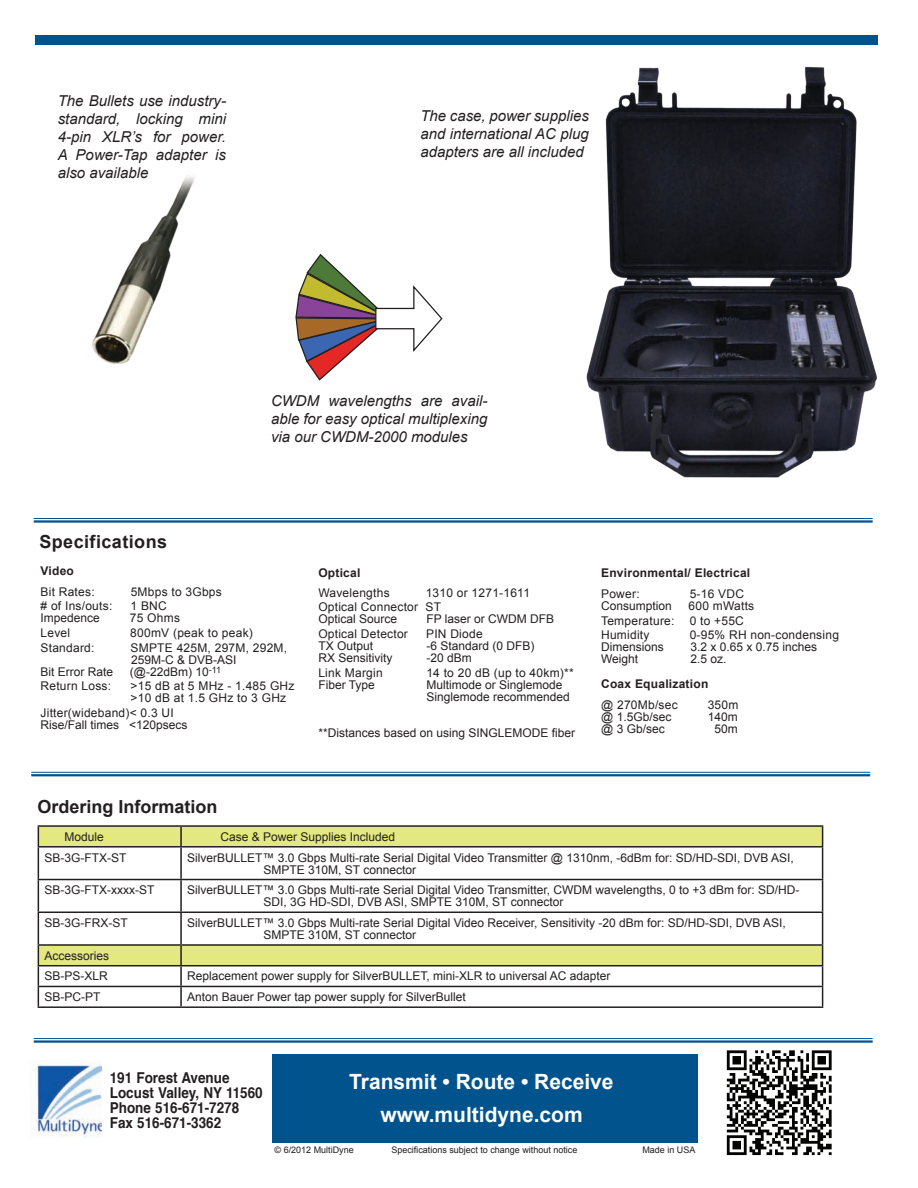
<style>
.page{position:relative;width:918px;height:1188px;background:#fff}
.page>*{position:absolute;margin:0;border:0;box-sizing:border-box;transform-origin:0 0}
.t1{font:700 21px "Arial";color:#fefdfb}
.t2{font:700 18px "Arial";color:#231f20}
.t3{font:700 18px "Arial";letter-spacing:.025em;color:#231f20}
.t4{font:italic 15px/18px "Arial";color:#231f20;text-align:justify}
.t5{font:700 15px/15px "Helvetica";color:#231f20;scale:.9 1}
.t6{font:12px/12px "Arial";color:#231f20}
.t7{font:12px/12px "Arial";letter-spacing:.02em;color:#231f20}
.t8{font:700 12px "Arial";letter-spacing:.02em;color:#231f20}
.t9{font:9px "Arial";color:#231f20}
</style>
<div class="page">
<img style="left:33px;top:1060px;width:69px;height:77px">
<hr style="left:38px;top:825px;width:143px;height:2px;background:#231f20">
<hr style="left:181px;top:825px;width:642px;height:2px;background:#231f20">
<div style="left:38px;top:826px;width:785px;height:20px;background:#e4e880"></div>
<hr style="left:38px;top:846px;width:143px;height:2px;background:#231f20">
<hr style="left:38px;top:848px;width:1px;height:31px;background:#231f20">
<hr style="left:181px;top:846px;width:642px;height:2px;background:#231f20">
<hr style="left:180px;top:848px;width:2px;height:31px;background:#231f20">
<hr style="left:822px;top:848px;width:1px;height:31px;background:#231f20">
<hr style="left:38px;top:879px;width:143px;height:1px;background:#231f20">
<hr style="left:38px;top:880px;width:1px;height:32px;background:#231f20">
<hr style="left:181px;top:879px;width:642px;height:1px;background:#231f20">
<hr style="left:180px;top:880px;width:2px;height:32px;background:#231f20">
<hr style="left:822px;top:880px;width:1px;height:32px;background:#231f20">
<hr style="left:38px;top:912px;width:143px;height:1px;background:#231f20">
<hr style="left:38px;top:913px;width:1px;height:31px;background:#231f20">
<hr style="left:181px;top:912px;width:642px;height:1px;background:#231f20">
<hr style="left:180px;top:913px;width:2px;height:31px;background:#231f20">
<hr style="left:822px;top:913px;width:1px;height:31px;background:#231f20">
<hr style="left:38px;top:944px;width:143px;height:2px;background:#231f20">
<hr style="left:181px;top:944px;width:642px;height:2px;background:#231f20">
<svg style="left:38px;top:945px;width:785px;height:61px"></svg>
<hr style="left:38px;top:1006px;width:143px;height:2px;background:#231f20">
<hr style="left:181px;top:1006px;width:642px;height:2px;background:#231f20">
<hr style="left:31px;top:772px;width:839px;height:1px;background:#00538d">
<hr style="left:31px;top:774px;width:839px;height:2px;background:#00538d">
<div style="left:273px;top:1054px;width:425px;height:89px;background:#00538d"></div>
<hr style="left:34px;top:1038px;width:839px;height:1px;background:#00538d">
<hr style="left:34px;top:1040px;width:839px;height:3px;background:#00538d">
<div style="left:35px;top:35px;width:842px;height:10px;background:#00538d"></div>
<hr style="left:34px;top:518px;width:839px;height:1px;background:#00538d">
<hr style="left:34px;top:520px;width:839px;height:3px;background:#00538d">
<img style="left:726px;top:1050px;width:106px;height:106px">
<img style="left:586px;top:66px;width:292px;height:412px">
<img style="left:92px;top:175px;width:103px;height:189px">
<svg style="left:295px;top:254px;width:148px;height:127px"></svg>
<p class="t4" style="left:58px;top:92px;width:170px">The Bullets use industry&shy;standard, locking mini 4-pin XLR’s for power.<br>A Power-Tap adapter is also available</p>
<p class="t4" style="left:420px;top:107px;width:170px">The case, power supplies and international AC plug adapters are all included</p>
<p class="t4" style="left:271px;top:392px;width:218px">CWDM wavelengths are avail&shy;able for easy optical multiplexing via our CWDM-2000 modules</p>
<h2 class="t3" style="left:39px;top:530px;width:129px">Specifications</h2>
<p class="t8" style="left:41px;top:563px;width:35px">Video</p>
<p class="t7" style="left:41px;top:586px;width:56px">Bit Rates:</p>
<p class="t7" style="left:131px;top:586px;width:93px">5Mbps to 3Gbps</p>
<p class="t7" style="left:41px;top:600px;width:73px"># of Ins/outs:</p>
<p class="t6" style="left:131px;top:600px;width:38px">1 BNC</p>
<p class="t6" style="left:41px;top:612px;width:61px">Impedence</p>
<p class="t6" style="left:130px;top:612px;width:52px">75 Ohms</p>
<p class="t6" style="left:41px;top:627px;width:31px">Level</p>
<p class="t7" style="left:130px;top:627px;width:124px">800mV (peak to peak)</p>
<p class="t7" style="left:41px;top:641px;width:55px">Standard:</p>
<p class="t7" style="left:131px;top:641px;width:158px">SMPTE 425M, 297M, 292M,<br>259M-C &amp; DVB-ASI</p>
<p class="t6" style="left:41px;top:665px;width:74px">Bit Error Rate</p>
<p class="t6" style="left:130px;top:665px;width:93px">(@-22dBm) 10<sup>-11</sup></p>
<p class="t7" style="left:41px;top:680px;width:72px">Return Loss:</p>
<p class="t7" style="left:131px;top:680px;width:165px">&gt;15 dB at 5 MHz - 1.485 GHz &gt;10 dB at 1.5 GHz to 3 GHz</p>
<p class="t6" style="left:41px;top:707px;width:149px">Jitter(wideband)&lt; 0.3 UI<br>Rise/Fall times &lt;120psecs</p>
<p class="t8" style="left:318px;top:564px;width:44px">Optical</p>
<p class="t7" style="left:318px;top:587px;width:73px">Wavelengths</p>
<p class="t7" style="left:318px;top:585px;width:213px;line-height:14.7px;text-indent:107px">1310 or 1271-1611<br>Optical Connector ST</p>
<p class="t6" style="left:318px;top:613px;width:80px">Optical Source</p>
<p class="t6" style="left:426px;top:613px;width:129px">FP laser or CWDM DFB</p>
<p class="t7" style="left:318px;top:628px;width:91px">Optical Detector</p>
<p class="t7" style="left:426px;top:628px;width:58px">PIN Diode</p>
<p class="t6" style="left:318px;top:640px;width:56px">TX Output</p>
<p class="t6" style="left:426px;top:640px;width:110px">-6 Standard (0 DFB)</p>
<p class="t6" style="left:318px;top:652px;width:76px">RX Sensitivity</p>
<p class="t6" style="left:426px;top:652px;width:47px">-20 dBm</p>
<p class="t7" style="left:318px;top:667px;width:66px">Link Margin</p>
<p class="t7" style="left:426px;top:667px;width:149px">14 to 20 dB (up to 40km)**</p>
<p class="t6" style="left:318px;top:679px;width:58px">Fiber Type</p>
<p class="t6" style="left:426px;top:679px;width:145px">Multimode or Singlemode<br>Singlemode recommended</p>
<p class="t6" style="left:318px;top:727px;width:258px">**Distances based on using SINGLEMODE fiber</p>
<p class="t8" style="left:601px;top:565px;width:151px">Environmental/ Electrical</p>
<p class="t6" style="left:601px;top:588px;width:40px">Power:</p>
<p class="t6" style="left:690px;top:588px;width:56px">5-16 VDC</p>
<p class="t6" style="left:601px;top:600px;width:72px">Consumption</p>
<p class="t7" style="left:689px;top:600px;width:67px">600 mWatts</p>
<p class="t7" style="left:601px;top:614px;width:75px">Temperature:</p>
<p class="t6" style="left:690px;top:614px;width:56px">0 to +55C</p>
<p class="t7" style="left:601px;top:629px;width:50px">Humidity</p>
<p class="t7" style="left:690px;top:629px;width:151px">0-95% RH non-condensing</p>
<p class="t6" style="left:601px;top:641px;width:64px">Dimensions</p>
<p class="t6" style="left:691px;top:641px;width:128px">3.2 x 0.65 x 0.75 inches</p>
<p class="t6" style="left:601px;top:653px;width:39px">Weight</p>
<p class="t6" style="left:690px;top:653px;width:38px">2.5 oz.</p>
<p class="t8" style="left:601px;top:676px;width:109px">Coax Equalization</p>
<p class="t7" style="left:601px;top:699px;width:78px">@ 270Mb/sec</p>
<p class="t6" style="left:708px;top:699px;width:32px">350m</p>
<p class="t6" style="left:601px;top:711px;width:72px">@ 1.5Gb/sec</p>
<p class="t6" style="left:708px;top:711px;width:32px">140m</p>
<p class="t6" style="left:601px;top:723px;width:65px">@ 3 Gb/sec</p>
<p class="t6" style="left:714px;top:723px;width:25px">50m</p>
<h2 class="t2" style="left:38px;top:794px;width:182px">Ordering Information</h2>
<p class="t6" style="left:64px;top:831px;width:41px">Module</p>
<p class="t6" style="left:220px;top:831px;width:176px">Case &amp; Power Supplies Included</p>
<p class="t6" style="left:44px;top:851px;width:84px">SB-3G-FTX-ST</p>
<p class="t6" style="left:264px;top:851px;width:532px;text-indent:-76px">SilverBULLET™ 3.0 Gbps Multi-rate Serial Digital Video Transmitter @ 1310nm, -6dBm for: SD/HD-SDI, DVB ASI,<br>SMPTE 310M, ST connector</p>
<p class="t6" style="left:44px;top:884px;width:112px">SB-3G-FTX-xxxx-ST</p>
<p class="t6" style="left:264px;top:884px;width:537px;text-indent:-76px">SilverBULLET™ 3.0 Gbps Multi-rate Serial Digital Video Transmitter, CWDM wavelengths, 0 to +3 dBm for: SD/HD-<br>SDI, 3G HD-SDI, DVB ASI, SMPTE 310M, ST connector</p>
<p class="t6" style="left:44px;top:917px;width:85px">SB-3G-FRX-ST</p>
<p class="t6" style="left:264px;top:917px;width:524px;text-indent:-76px">SilverBULLET™ 3.0 Gbps Multi-rate Serial Digital Video Receiver, Sensitivity -20 dBm for: SD/HD-SDI, DVB ASI,<br>SMPTE 310M, ST connector</p>
<p class="t6" style="left:44px;top:945px;width:66px;line-height:20.7px">Accessories<br>SB-PS-XLR</p>
<p class="t6" style="left:187px;top:970px;width:425px">Replacement power supply for SilverBULLET, mini-XLR to universal AC adapter</p>
<p class="t6" style="left:44px;top:991px;width:58px">SB-PC-PT</p>
<p class="t6" style="left:187px;top:991px;width:280px">Anton Bauer Power tap power supply for SilverBullet</p>
<p class="t5" style="left:110px;top:1071px;width:171px">191 Forest Avenue<br>Locust Valley, NY 11560<br>Phone 516-671-7278<br>Fax 516-671-3362</p>
<h1 class="t1" style="left:349px;top:1068px;width:266px">Transmit • Route • Receive</h1>
<h1 class="t1" style="left:381px;top:1101px;width:204px">www.multidyne.com</h1>
<p class="t9" style="left:275px;top:1144px;width:81px">© 6/2012 MultiDyne</p>
<p class="t9" style="left:391px;top:1144px;width:188px">Specifications subject to change without notice</p>
<p class="t9" style="left:642px;top:1144px;width:55px">Made in USA</p>
</div>
